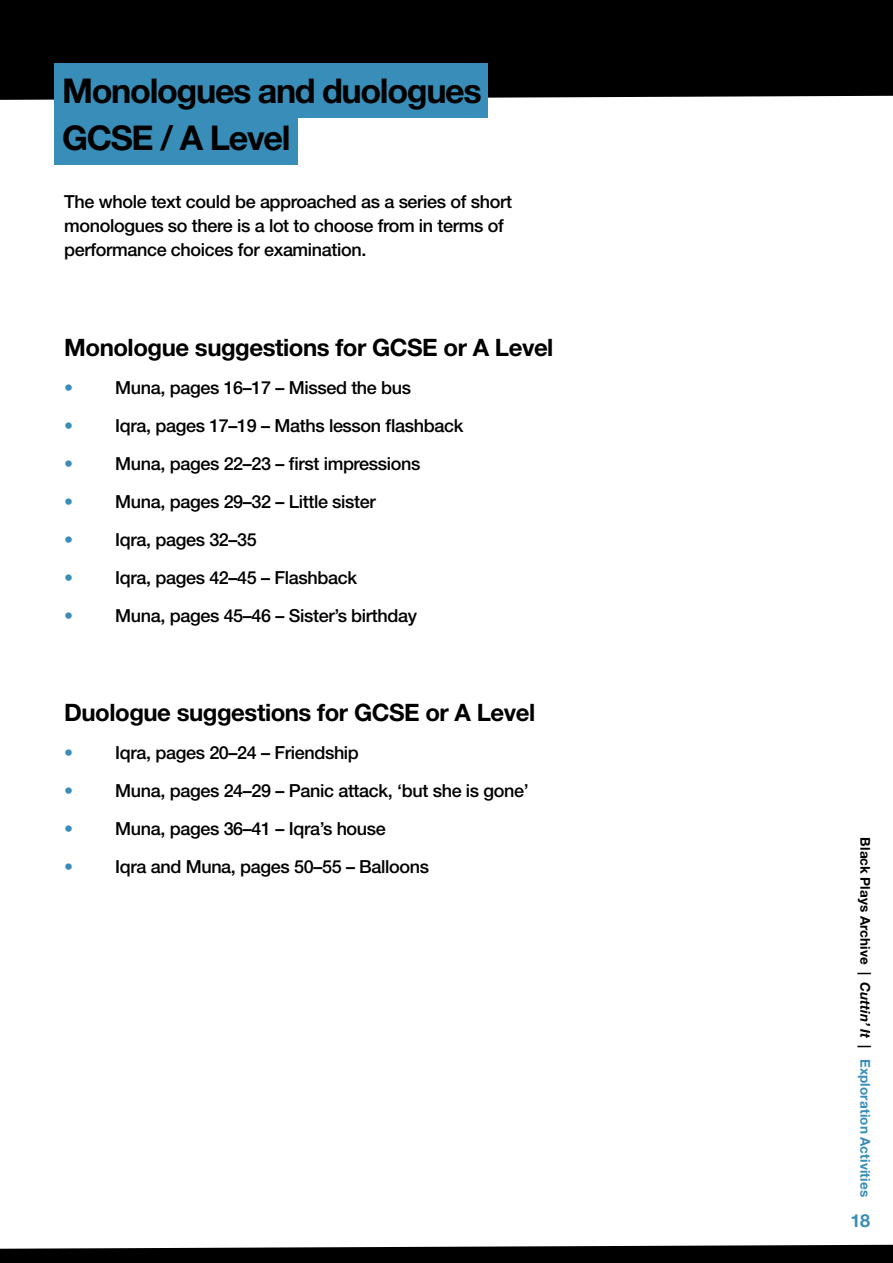
<style>
.page{position:relative;width:893px;height:1263px;background:#fff}
.page>*{position:absolute;margin:0;border:0;box-sizing:border-box;transform-origin:0 0}
.t1{font:700 34.2px/47px "Helvetica Neue LT Std";letter-spacing:-.04em;color:#000}
.t2{font:700 24px "Helvetica Neue LT Std";letter-spacing:-.02em;color:#000}
.t3{font:500 18px/24px "Helvetica Neue LT Std";letter-spacing:-.02em;color:#000}
.t4{font:700 18px "Helvetica Neue LT Std";color:#388eb8}
.t5{font:700 13.5px "Helvetica Neue LT Std";letter-spacing:.01em;color:#388eb8}
.s1{color:#388eb8}
.s2{color:#000}
.s3{font-style:italic;color:#000}
</style>
<div class="page">
<div style="left:0;top:0;width:893px;height:100px;background:#000"></div>
<svg style="left:0;top:1245px;width:893px;height:18px;background:#181818"></svg>
<div style="left:54px;top:64px;width:434px;height:54px;background:#388eb8"></div>
<div style="left:54px;top:111px;width:244px;height:54px;background:#388eb8"></div>
<h1 class="t1" style="left:62px;top:67px;width:421px">Monologues and duologues<br>GCSE / A Level</h1>
<p class="t3" style="left:64px;top:190px;width:449px">The whole text could be approached as a series of short monologues so there is a lot to choose from in terms of performance choices for examination.</p>
<h2 class="t2" style="left:64px;top:332px;width:491px">Monologue suggestions for GCSE or A Level</h2>
<p class="t3" style="left:64px;top:375px;width:348px"><span class="s1">•</span> Muna, pages 16–17 – Missed the bus</p>
<p class="t3" style="left:64px;top:413px;width:401px"><span class="s1">•</span> Iqra, pages 17–19 – Maths lesson flashback</p>
<p class="t3" style="left:64px;top:451px;width:358px"><span class="s1">•</span> Muna, pages 22–23 – first impressions</p>
<p class="t3" style="left:64px;top:489px;width:313px"><span class="s1">•</span> Muna, pages 29–32 – Little sister</p>
<p class="t3" style="left:64px;top:527px;width:194px"><span class="s1">•</span> Iqra, pages 32–35</p>
<p class="t3" style="left:64px;top:565px;width:294px"><span class="s1">•</span> Iqra, pages 42–45 – Flashback</p>
<p class="t3" style="left:64px;top:603px;width:354px"><span class="s1">•</span> Muna, pages 45–46 – Sister’s birthday</p>
<h2 class="t2" style="left:64px;top:697px;width:473px">Duologue suggestions for GCSE or A Level</h2>
<p class="t3" style="left:64px;top:740px;width:296px"><span class="s1">•</span> Iqra, pages 20–24 – Friendship</p>
<p class="t3" style="left:64px;top:778px;width:466px"><span class="s1">•</span> Muna, pages 24–29 – Panic attack, ‘but she is gone’</p>
<p class="t3" style="left:64px;top:816px;width:323px"><span class="s1">•</span> Muna, pages 36–41 – Iqra’s house</p>
<p class="t3" style="left:64px;top:854px;width:366px"><span class="s1">•</span> Iqra and Muna, pages 50–55 – Balloons</p>
<p class="t5" style="left:874px;top:837px;width:361px;rotate:90deg"><span class="s2">Black Plays Archive |</span> <span class="s3">Cuttin’ It</span> <span class="s2">|</span> Exploration Activities</p>
<p class="t4" style="left:851px;top:1209px;width:21px">18</p>
</div>
